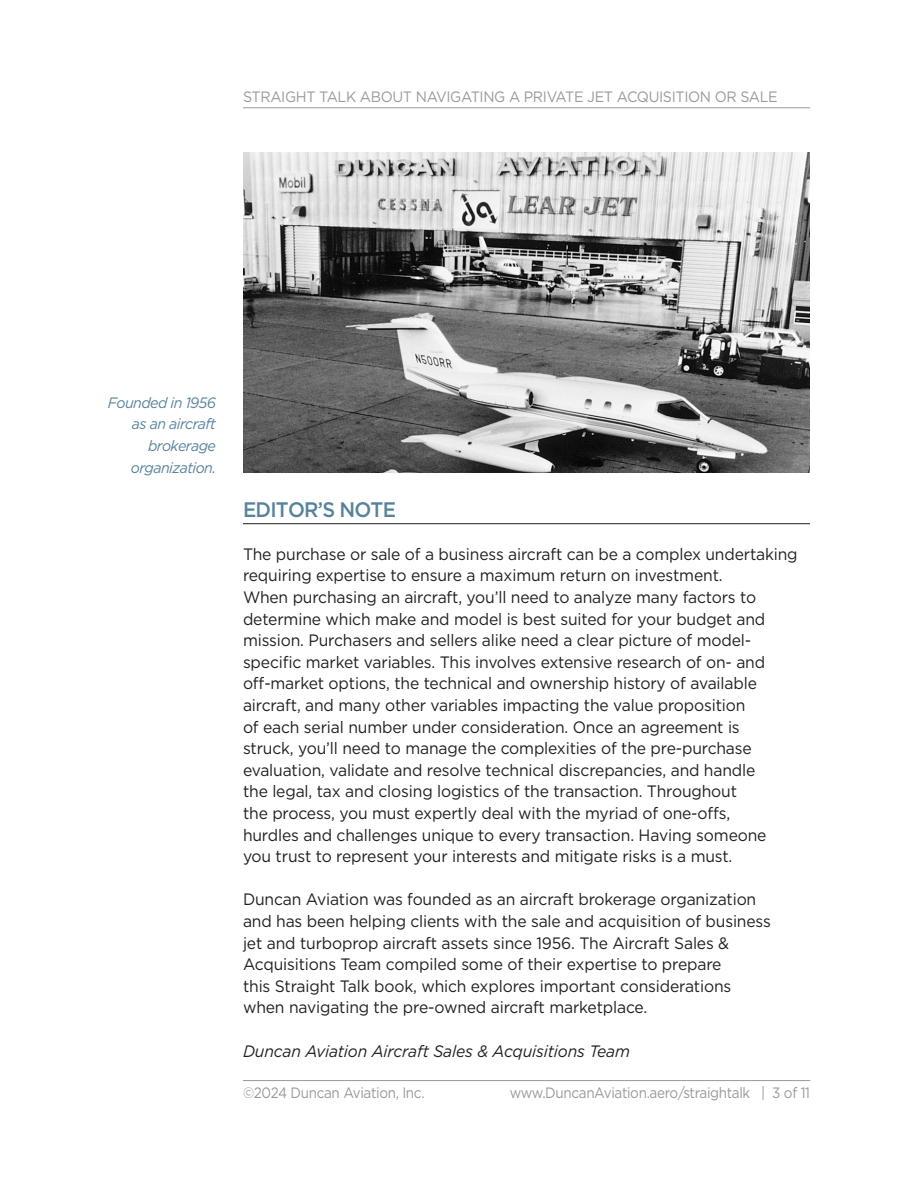
<style>
.page{position:relative;width:918px;height:1188px;background:#fff}
.page>*{position:absolute;margin:0;border:0;box-sizing:border-box;transform-origin:0 0}
.Section_Heading{font:500 21px "Gotham";letter-spacing:-.04em;color:#56839b;scale:.95 1}
.Body{font:16.5px/21.6px "Gotham";letter-spacing:-.01em;color:#231f20;scale:.95 1}
.Body-2{font:italic 16.5px "Gotham";letter-spacing:-.01em;color:#231f20;scale:.95 1}
.t1{font:15px "Gotham";letter-spacing:-.025em;color:#989999;scale:.9 1}
.t2{font:15px "Gotham";letter-spacing:-.025em;color:#989999;scale:.95 1}
.Caption{font:italic 15px/21.6px "Gotham";letter-spacing:-.04em;color:#56839b;text-align:right;scale:.95 1}
</style>
<div class="page">
<hr style="left:243px;top:107px;width:567px;height:1px;background:#989999">
<hr style="left:243px;top:1080px;width:567px;height:1px;background:#989999">
<hr style="left:243px;top:523px;width:567px;height:1px;background:#231f20">
<img style="left:243px;top:152px;width:567px;height:320px">
<p class="t2" style="left:243px;top:87px;width:564px">STRAIGHT TALK ABOUT NAVIGATING A PRIVATE JET ACQUISITION OR SALE</p>
<p class="Caption" style="left:108px;top:391px;width:115px">Founded in 1956 as an aircraft brokerage organization.</p>
<p class="Section_Heading" style="left:243px;top:495px;width:163px">EDITOR’S NOTE</p>
<p class="Body" style="left:243px;top:543px;width:585px">The purchase or sale of a business aircraft can be a complex undertaking requiring expertise to ensure a maximum return on investment.<br>When purchasing an aircraft, you’ll need to analyze many factors to determine which make and model is best suited for your budget and mission. Purchasers and sellers alike need a clear picture of model&shy;specific market variables. This involves extensive research of on- and off-market options, the technical and ownership history of available aircraft, and many other variables impacting the value proposition<br>of each serial number under consideration. Once an agreement is<br>struck, you’ll need to manage the complexities of the pre-purchase evaluation, validate and resolve technical discrepancies, and handle<br>the legal, tax and closing logistics of the transaction. Throughout<br>the process, you must expertly deal with the myriad of one-offs,<br>hurdles and challenges unique to every transaction. Having someone you trust to represent your interests and mitigate risks is a must.</p>
<p class="Body" style="left:243px;top:888px;width:557px">Duncan Aviation was founded as an aircraft brokerage organization and has been helping clients with the sale and acquisition of business jet and turboprop aircraft assets since 1956. The Aircraft Sales &amp; Acquisitions Team compiled some of their expertise to prepare<br>this Straight Talk book, which explores important considerations when navigating the pre-owned aircraft marketplace.</p>
<p class="Body-2" style="left:243px;top:1040px;width:409px">Duncan Aviation Aircraft Sales &amp; Acquisitions Team</p>
<p class="t1" style="left:243px;top:1083px;width:203px">©2024 Duncan Aviation, Inc.</p>
<p class="t1" style="left:510px;top:1083px;width:335px">www.DuncanAviation.aero/straightalk | 3 of 11</p>
</div>
